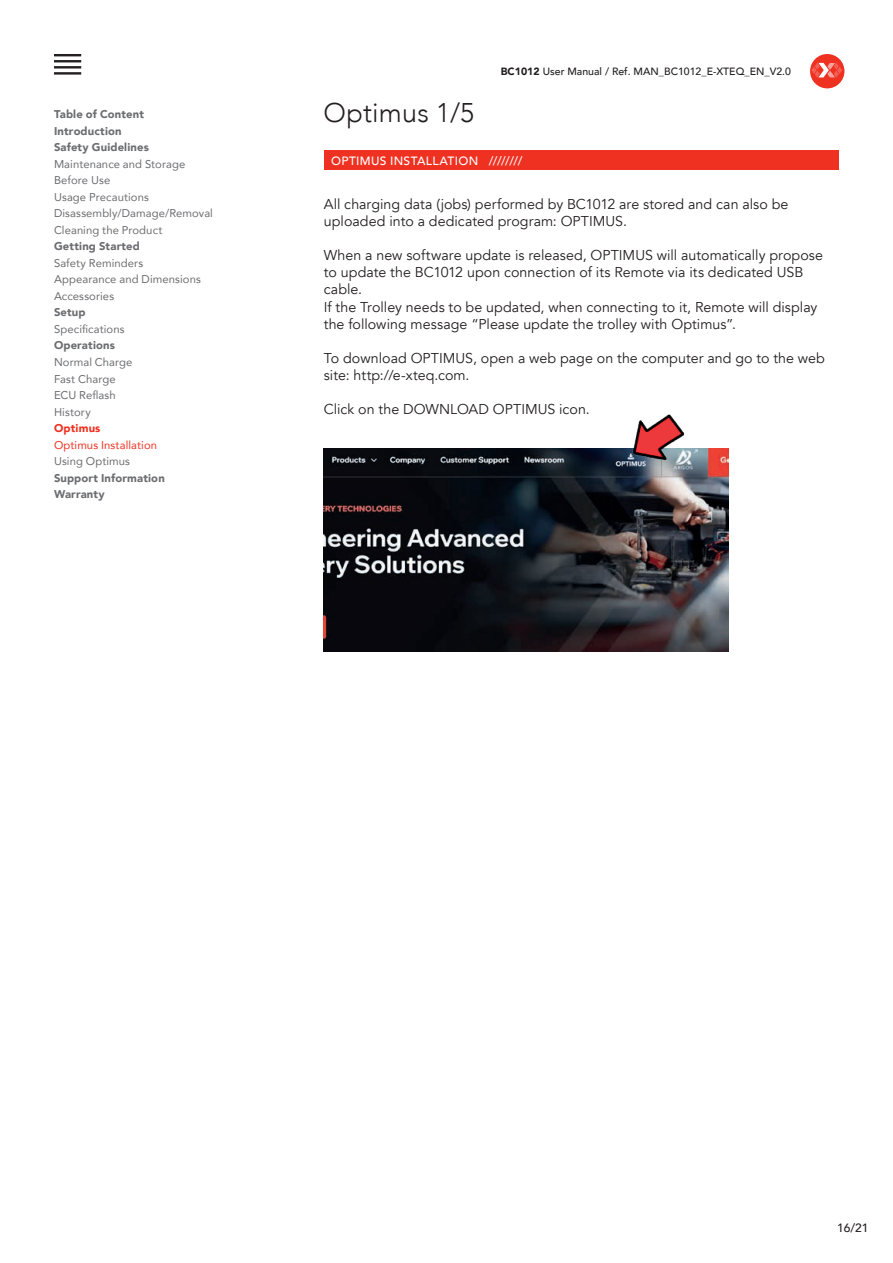
<style>
.page{position:relative;width:893px;height:1263px;background:#fff}
.page>*{position:absolute;margin:0;border:0;box-sizing:border-box;transform-origin:0 0}
.t1{font:300 27px "Avenir";letter-spacing:.005em;color:#231f20}
.t2{font:14.25px/17.1px "Avenir";letter-spacing:.005em;color:#231f20}
.t3{font:500 12px "Avenir";letter-spacing:.025em;color:#fff}
.t4{font:500 12px "Avenir";color:#231f20}
.t5{font:11.25px/16.5px "Avenir";letter-spacing:.01em;color:#6c6d70}
.t6{font:900 11.25px/16.5px "Avenir";letter-spacing:.015em;color:#6c6d70}
.t7{font:11.25px "Avenir";letter-spacing:.01em;color:#ef3122}
.t8{font:900 11.25px "Avenir";letter-spacing:.015em;color:#ef3122}
.t9{font:500 10.5px "Avenir";color:#231f20}
.s1{font-weight:900}
</style>
<div class="page">
<svg style="left:810px;top:54px;width:34px;height:34px"></svg>
<div style="left:324px;top:151px;width:515px;height:19px;background:#ef3122"></div>
<img style="left:324px;top:448px;width:404px;height:204px">
<hr style="left:54px;top:72px;width:27px;height:3px;background:#231f20">
<hr style="left:54px;top:66px;width:27px;height:3px;background:#231f20">
<hr style="left:54px;top:60px;width:27px;height:2px;background:#231f20">
<hr style="left:54px;top:54px;width:27px;height:2px;background:#231f20">
<img style="left:626px;top:414px;width:65px;height:51px">
<p class="t6" style="left:54px;top:106px;width:96px">Table of Content<br>Introduction<br>Safety Guidelines</p>
<p class="t5" style="left:54px;top:155px;width:161px">Maintenance and Storage<br>Before Use<br>Usage Precautions<br>Disassembly/Damage/Removal<br>Cleaning the Product</p>
<p class="t6" style="left:54px;top:238px;width:87px">Getting Started</p>
<p class="t5" style="left:54px;top:254px;width:148px">Safety Reminders<br>Appearance and Dimensions<br>Accessories</p>
<p class="t6" style="left:54px;top:304px;width:33px">Setup</p>
<p class="t5" style="left:54px;top:320px;width:72px">Specifications</p>
<p class="t6" style="left:54px;top:337px;width:62px">Operations</p>
<p class="t5" style="left:54px;top:353px;width:80px">Normal Charge<br>Fast Charge<br>ECU Reflash<br>History</p>
<p class="t8" style="left:54px;top:418px;width:48px">Optimus</p>
<p class="t7" style="left:54px;top:436px;width:105px">Optimus Installation</p>
<p class="t5" style="left:54px;top:452px;width:78px">Using Optimus</p>
<p class="t6" style="left:54px;top:469px;width:112px">Support Information<br>Warranty</p>
<p class="t9" style="left:501px;top:62px;width:292px"><span class="s1">BC1012</span> User Manual / Ref. MAN_BC1012_E-XTEQ_EN_V2.0</p>
<h1 class="t1" style="left:324px;top:96px;width:152px">Optimus 1/5</h1>
<p class="t3" style="left:331px;top:150px;width:193px">OPTIMUS INSTALLATION ////////</p>
<p class="t2" style="left:324px;top:196px;width:466px">All charging data (jobs) performed by BC1012 are stored and can also be uploaded into a dedicated program: OPTIMUS.</p>
<p class="t2" style="left:324px;top:247px;width:501px">When a new software update is released, OPTIMUS will automatically propose to update the BC1012 upon connection of its Remote via its dedicated USB cable.<br>If the Trolley needs to be updated, when connecting to it, Remote will display the following message “Please update the trolley with Optimus”.</p>
<p class="t2" style="left:324px;top:350px;width:503px">To download OPTIMUS, open a web page on the computer and go to the web site: http://e-xteq.com.</p>
<p class="t2" style="left:324px;top:401px;width:268px">Click on the DOWNLOAD OPTIMUS icon.</p>
<p class="t4" style="left:837px;top:1218px;width:33px">16/21</p>
</div>
